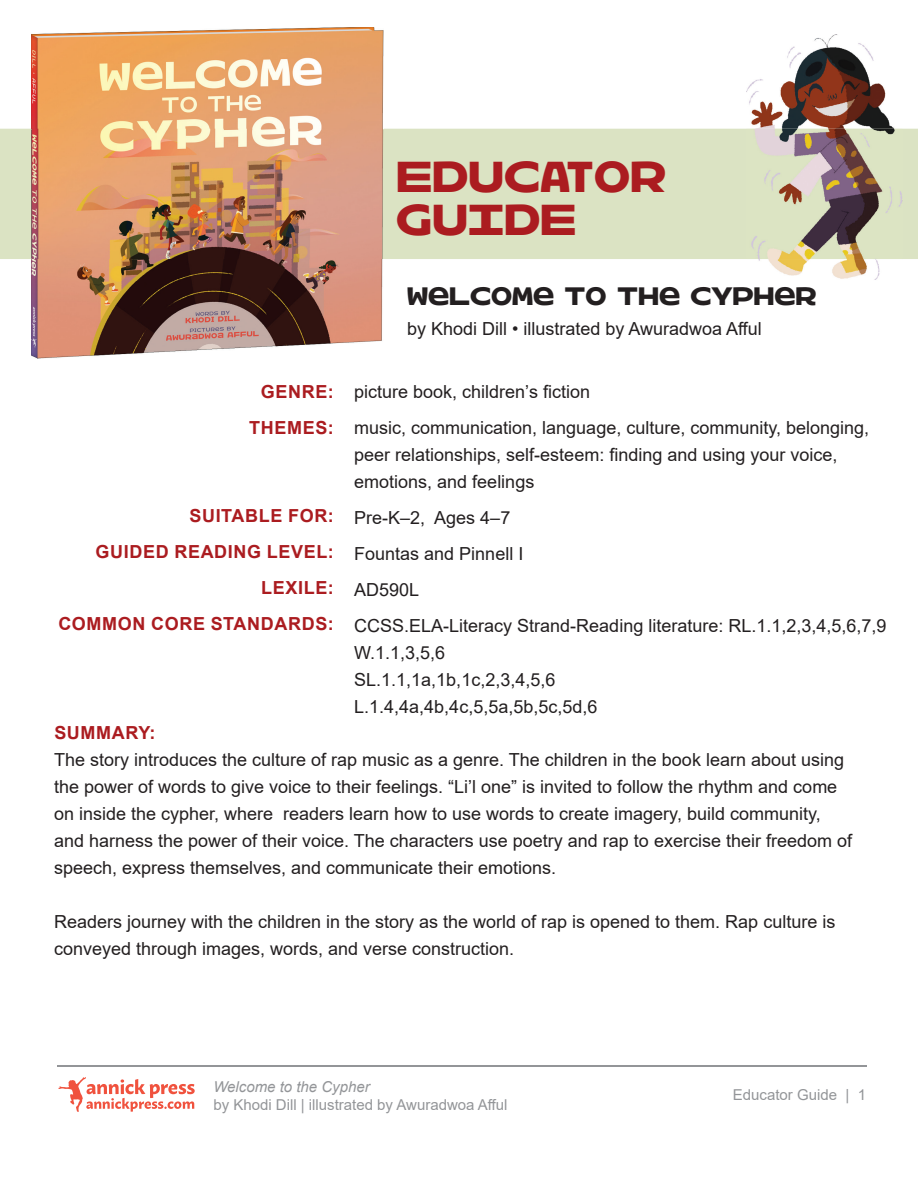
<style>
.page{position:relative;width:918px;height:1188px;background:#fff}
.page>*{position:absolute;margin:0;border:0;box-sizing:border-box;transform-origin:0 0}
.t1{font:700 36px/43.2px "Hothouse";color:#ab1c20}
.t2{font:700 21px "Hothouse";color:#231f20}
.t3{font:18px/27px "Arial";color:#231f20}
.t4{font:700 18px/36px "Arial";letter-spacing:.035em;color:#ab1c20;text-align:right}
.t5{font:15px "Arial";color:#939598}
.t6{font:italic 15px "Arial";color:#939598}
</style>
<div class="page">
<div style="left:0;top:129px;width:918px;height:129px;background:#dbe3c3"></div>
<hr style="left:0;top:258px;width:918px;height:1px;background:#dbe3c3">
<img style="left:31px;top:27px;width:352px;height:103px">
<img style="left:31px;top:130px;width:352px;height:228px">
<img style="left:746px;top:35px;width:156px;height:245px">
<img style="left:746px;top:129px;width:156px;height:130px">
<svg style="left:58px;top:1077px;width:137px;height:35px"></svg>
<hr style="left:57px;top:1065px;width:810px;height:2px;background:#939598">
<h1 class="t1" style="left:396px;top:155px;width:271px">EDUCATOR<br>GUIDE</h1>
<p class="t4" style="left:249px;top:373px;width:86px">GENRE:<br>THEMES:</p>
<p class="t4" style="left:58px;top:498px;width:277px">SUITABLE FOR:<br>GUIDED READING LEVEL:<br>LEXILE:<br>COMMON CORE STANDARDS:</p>
<p class="t2" style="left:407px;top:282px;width:411px">WELCOME TO THE CYPHER</p>
<p class="t3" style="left:407px;top:315px;width:356px">by Khodi Dill • illustrated by Awuradwoa Afful</p>
<p class="t3" style="left:354px;top:373px;width:516px;line-height:36px">picture book, children’s fiction<br>music, communication, language, culture, community, belonging,</p>
<p class="t3" style="left:354px;top:441px;width:485px">peer relationships, self-esteem: finding and using your voice, emotions, and feelings</p>
<p class="t3" style="left:354px;top:499px;width:534px;line-height:36px">Pre-K–2, Ages 4–7<br>Fountas and Pinnell I<br>AD590L<br>CCSS.ELA-Literacy Strand-Reading literature: RL.1.1,2,3,4,5,6,7,9</p>
<p class="t3" style="left:354px;top:639px;width:245px">W.1.1,3,5,6<br>SL.1.1,1a,1b,1c,2,3,4,5,6<br>L.1.4,4a,4b,4c,5,5a,5b,5c,5d,6</p>
<p class="t4" style="left:54px;top:715px;width:103px">SUMMARY:</p>
<p class="t3" style="left:54px;top:746px;width:800px">The story introduces the culture of rap music as a genre. The children in the book learn about using the power of words to give voice to their feelings. “Li’l one” is invited to follow the rhythm and come on inside the cypher, where readers learn how to use words to create imagery, build community, and harness the power of their voice. The characters use poetry and rap to exercise their freedom of speech, express themselves, and communicate their emotions.</p>
<p class="t3" style="left:54px;top:908px;width:783px">Readers journey with the children in the story as the world of rap is opened to them. Rap culture is conveyed through images, words, and verse construction.</p>
<p class="t6" style="left:213px;top:1077px;width:158px">Welcome to the Cypher</p>
<p class="t5" style="left:213px;top:1095px;width:296px">by Khodi Dill | illustrated by Awuradwoa Afful</p>
<p class="t5" style="left:733px;top:1084px;width:135px">Educator Guide | 1</p>
</div>
